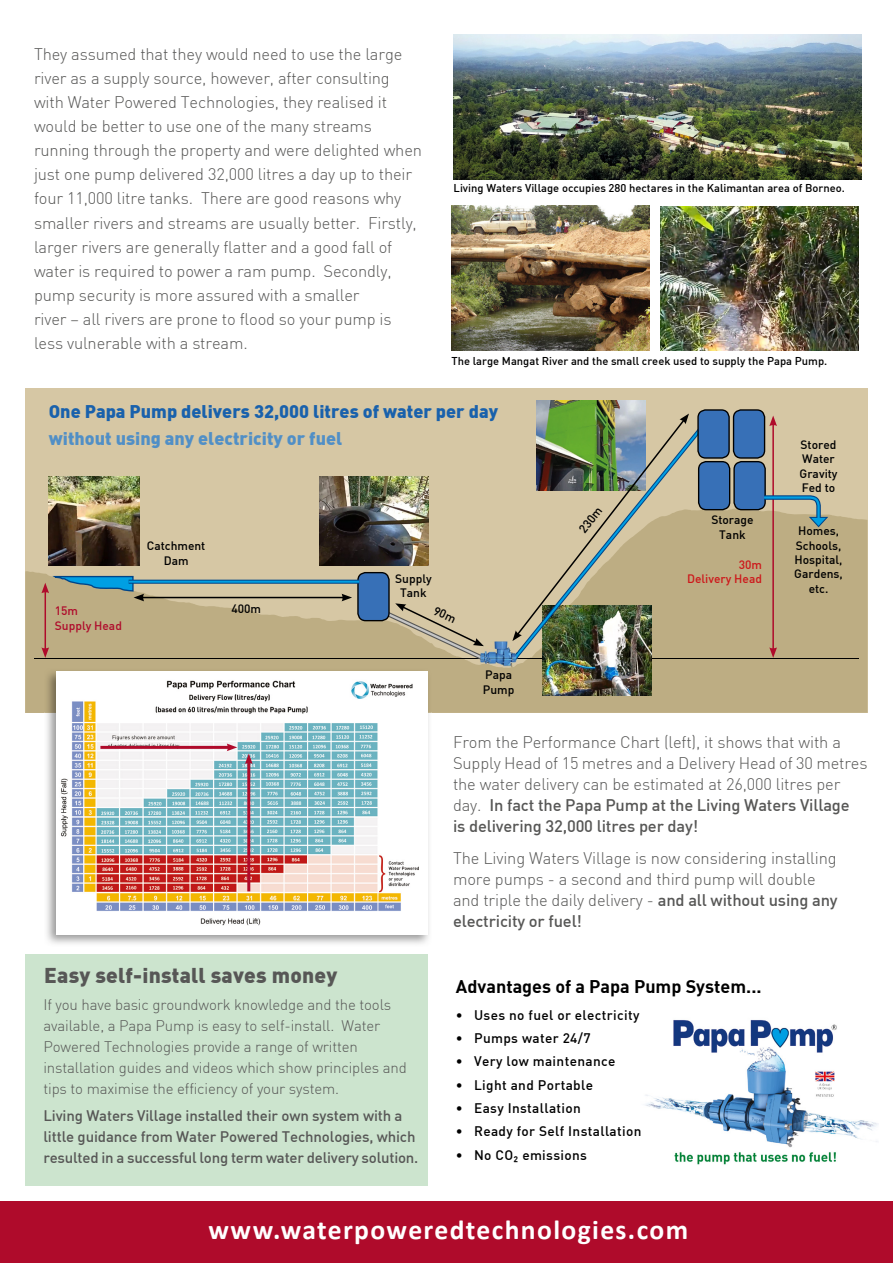
<style>
.page{position:relative;width:893px;height:1263px;background:#fff}
.page>*{position:absolute;margin:0;border:0;box-sizing:border-box;transform-origin:0 0}
.t1{font:700 27.6px "Calibri";letter-spacing:.05em;color:#fff}
.t2{font:900 21px "DIN";letter-spacing:.01em;color:#575756}
.t3{font:900 18px "DIN";color:#1961ac}
.t4{font:900 18px "DIN";color:#518fc6}
.t5{font:18px "DIN Bold";color:#000}
.t6{font:300 16.5px/24px "DIN";letter-spacing:-.01em;color:#575756}
.t7{font:300 15px/21px "DIN";letter-spacing:-.01em;color:#575756}
.t8{font:500 15px/21px "DIN";letter-spacing:-.01em;color:#575756}
.t9{font:500 13.65px "DIN";letter-spacing:.025em;color:#000}
.t10{font:500 12px/14.4px "DIN";color:#000;text-align:center}
.t11{font:500 12px/14.4px "DIN";color:#cd171a;text-align:right}
.t12{font:500 12px/14.4px "DIN";color:#af0b2b}
.t13{font:500 11.25px "DIN";color:#000}
.s1{font-weight:500}
</style>
<div class="page">
<div style="left:25px;top:954px;width:403px;height:232px;background:#cce4ce"></div>
<div style="left:25px;top:388px;width:842px;height:325px;background:#d6c7a4"></div>
<img style="left:645px;top:1020px;width:233px;height:145px">
<div style="left:0;top:1201px;width:893px;height:62px;background:#af0b2b"></div>
<img style="left:451px;top:206px;width:199px;height:145px">
<svg style="left:25px;top:508px;width:843px;height:205px;fill:#bdad83"></svg>
<img style="left:661px;top:206px;width:198px;height:145px">
<img style="left:454px;top:34px;width:407px;height:145px">
<hr style="left:34px;top:658px;width:825px;height:1px;background:#000">
<img style="left:543px;top:663px;width:108px;height:32px">
<svg style="left:689px;top:430px;width:22px;height:231px;fill:#bdad83"></svg>
<div style="left:358px;top:573px;width:31px;height:48px;background:#3770b7;border-radius:8px"></div>
<div style="left:357px;top:572px;width:33px;height:49px;border:1px solid #000;border-radius:8px"></div>
<svg style="left:144px;top:580px;width:215px;height:4px"></svg>
<hr style="left:129px;top:581px;width:230px;height:2px;background:#009fe3">
<img style="left:480px;top:663px;width:37px;height:1px">
<img style="left:480px;top:664px;width:37px;height:3px">
<div style="left:698px;top:410px;width:31px;height:48px;background:#3770b7;border-radius:8px"></div>
<div style="left:697px;top:409px;width:33px;height:50px;border:1px solid #000;border-radius:8px"></div>
<div style="left:733px;top:410px;width:32px;height:48px;background:#3770b7;border-radius:8px"></div>
<div style="left:733px;top:409px;width:32px;height:50px;border:1px solid #000;border-radius:8px"></div>
<div style="left:699px;top:462px;width:31px;height:48px;background:#3770b7;border-radius:8px"></div>
<div style="left:698px;top:461px;width:32px;height:49px;border:1px solid #000;border-radius:8px"></div>
<div style="left:734px;top:462px;width:31px;height:48px;background:#3770b7;border-radius:8px"></div>
<div style="left:733px;top:461px;width:33px;height:49px;border:1px solid #000;border-radius:8px"></div>
<img style="left:49px;top:476px;width:91px;height:90px">
<img style="left:320px;top:476px;width:63px;height:90px">
<img style="left:537px;top:401px;width:108px;height:13px">
<hr style="left:142px;top:597px;width:202px;height:1px;background:#000">
<svg style="left:342px;top:594px;width:10px;height:7px"></svg>
<hr style="left:45px;top:591px;width:1px;height:59px;background:#af0b2b">
<svg style="left:41px;top:647px;width:8px;height:11px"></svg>
<svg style="left:41px;top:575px;width:103px;height:26px;background:#809c97"></svg>
<hr style="left:772px;top:424px;width:2px;height:226px;background:#af0b2b">
<svg style="left:769px;top:647px;width:8px;height:11px"></svg>
<svg style="left:769px;top:416px;width:8px;height:10px"></svg>
<svg style="left:759px;top:493px;width:69px;height:34px"></svg>
<img style="left:44px;top:668px;width:388px;height:276px">
<img style="left:56px;top:672px;width:372px;height:263px">
<hr style="left:100px;top:746px;width:129px;height:3px;background:#af0b2b">
<svg style="left:227px;top:743px;width:10px;height:8px"></svg>
<hr style="left:247px;top:762px;width:3px;height:129px;background:#af0b2b">
<svg style="left:245px;top:753px;width:8px;height:11px"></svg>
<img style="left:383px;top:414px;width:306px;height:249px">
<p class="t6" style="left:34px;top:42px;width:390px">They assumed that they would need to use the large river as a supply source, however, after consulting with Water Powered Technologies, they realised it would be better to use one of the many streams running through the property and were delighted when just one pump delivered 32,000 litres a day up to their four 11,000 litre tanks. There are good reasons why smaller rivers and streams are usually better. Firstly, larger rivers are generally flatter and a good fall of water is required to power a ram pump. Secondly, pump security is more assured with a smaller<br>river – all rivers are prone to flood so your pump is less vulnerable with a stream.</p>
<p class="t13" style="left:454px;top:181px;width:393px">Living Waters Village occupies 280 hectares in the Kalimantan area of Borneo.</p>
<p class="t13" style="left:451px;top:354px;width:377px">The large Mangat River and the small creek used to supply the Papa Pump.</p>
<p class="t3" style="left:49px;top:399px;width:451px">One Papa Pump delivers 32,000 litres of water per day</p>
<p class="t4" style="left:49px;top:426px;width:295px">without using any electricity or fuel</p>
<p class="t12" style="left:55px;top:603px;width:69px">15m<br>Supply Head</p>
<p class="t10" style="left:147px;top:538px;width:60px">Catchment<br>Dam</p>
<p class="t10" style="left:231px;top:601px;width:31px">400m</p>
<p class="t10" style="left:395px;top:571px;width:38px">Supply<br>Tank</p>
<p class="t10" style="left:483px;top:667px;width:33px;text-align:left">Papa<br>Pump</p>
<p class="t10" style="left:575px;top:527px;width:31px;rotate:-52deg">230m</p>
<p class="t10" style="left:711px;top:512px;width:44px">Storage<br>Tank</p>
<p class="t11" style="left:687px;top:557px;width:77px">30m<br>Delivery Head</p>
<p class="t10" style="left:800px;top:437px;width:39px;text-align:left">Stored<br>Water<br>Gravity<br>Fed to</p>
<p class="t10" style="left:794px;top:523px;width:50px">Homes,<br>Schools,<br>Hospital,<br>Gardens, etc.</p>
<p class="t2" style="left:44px;top:962px;width:294px">Easy self-install saves money</p>
<p class="t7" style="left:43px;top:993px;width:365px">If you have basic groundwork knowledge and the tools available, a Papa Pump is easy to self-install. Water Powered Technologies provide a range of written installation guides and videos which show principles and tips to maximise the efficiency of your system.</p>
<p class="t8" style="left:43px;top:1104px;width:376px">Living Waters Village installed their own system with a little guidance from Water Powered Technologies, which resulted in a successful long term water delivery solution.</p>
<p class="t6" style="left:453px;top:732px;width:416px;line-height:21px">From the Performance Chart (left), it shows that with a Supply Head of 15 metres and a Delivery Head of 30 metres the water delivery can be estimated at 26,000 litres per day. <span class="s1">In fact the Papa Pump at the Living Waters Village<br>is delivering 32,000 litres per day!</span></p>
<p class="t6" style="left:453px;top:847px;width:386px;line-height:21px">The Living Waters Village is now considering installing more pumps - a second and third pump will double and triple the daily delivery - <span class="s1">and all without using any electricity or fuel!</span></p>
<p class="t5" style="left:456px;top:974px;width:307px">Advantages of a Papa Pump System...</p>
<p class="t9" style="left:456px;top:1006px;width:185px">• Uses no fuel or electricity</p>
<p class="t9" style="left:456px;top:1029px;width:136px">• Pumps water 24/7</p>
<p class="t9" style="left:456px;top:1053px;width:161px">• Very low maintenance</p>
<p class="t9" style="left:456px;top:1076px;width:139px">• Light and Portable</p>
<p class="t9" style="left:456px;top:1099px;width:126px">• Easy Installation</p>
<p class="t9" style="left:456px;top:1123px;width:187px">• Ready for Self Installation</p>
<p class="t9" style="left:456px;top:1146px;width:133px">• No CO² emissions</p>
<h1 class="t1" style="left:208px;top:1210px;width:481px">www.waterpoweredtechnologies.com</h1>
</div>
